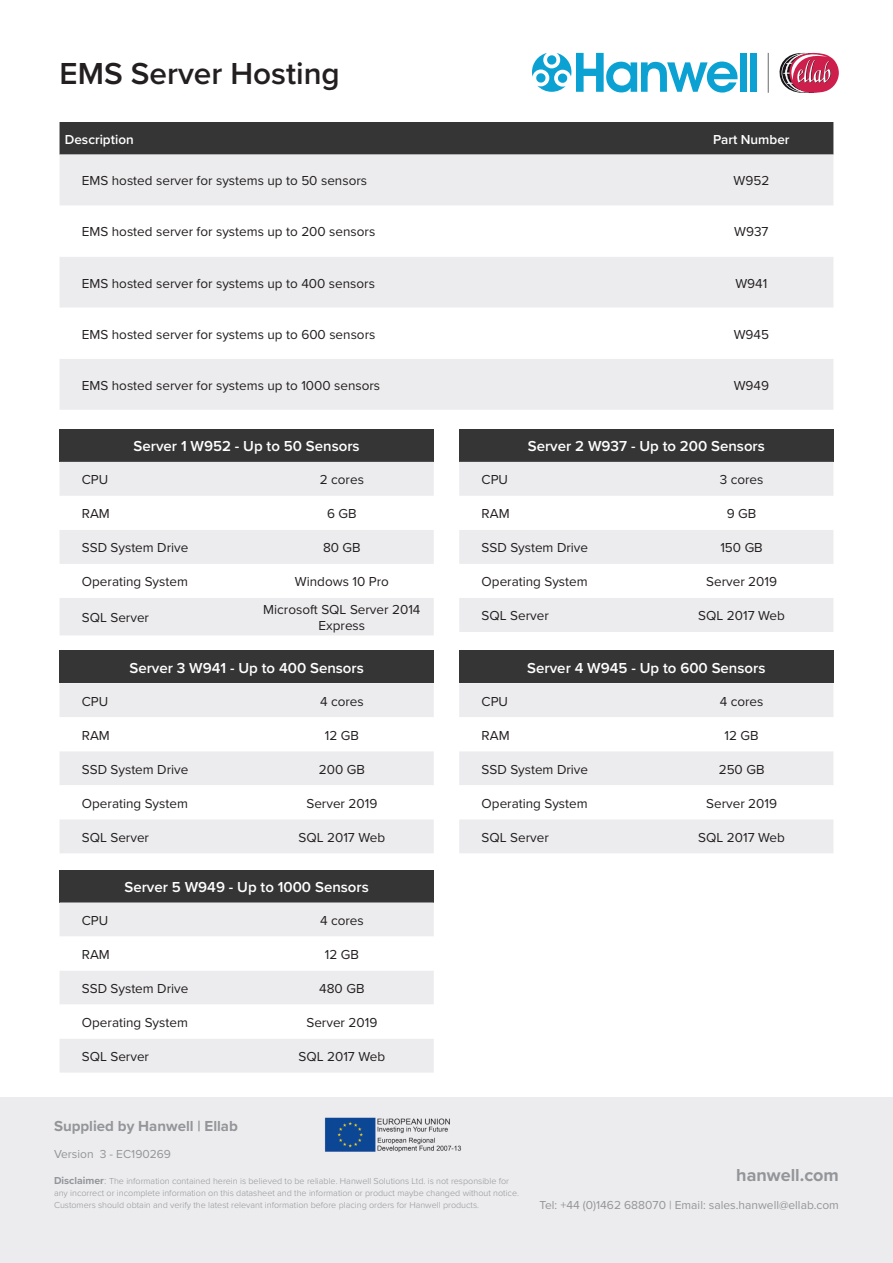
<style>
.page{position:relative;width:893px;height:1263px;background:#fff}
.page>*{position:absolute;margin:0;border:0;box-sizing:border-box;transform-origin:0 0}
.t1{font:600 31.5px "Proxima Nova";color:#231f20}
.t2{font:700 18px "Proxima Nova";color:#939598}
.t3{font:600 15px "Proxima Nova";color:#fff}
.t4{font:700 15px "Proxima Nova";color:#939598}
.t5{font:13.5px/16.2px "Proxima Nova";color:#231f20;text-align:center}
.t6{font:600 13.5px "Proxima Nova";color:#fff}
.t7{font:12px "Proxima Nova";color:#939598}
.t8{font:300 9px/12px "Proxima Nova";color:#939598}
.s1{font-weight:700;font-size:10.5px}
.s2{font-size:10.5px}
</style>
<div class="page">
<div style="left:0;top:1097px;width:893px;height:166px;background:#ececee"></div>
<img style="left:325px;top:1117px;width:137px;height:35px">
<div style="left:740px;top:53px;width:7px;height:39px;background:#0ba2d3"></div>
<div style="left:750px;top:53px;width:7px;height:39px;background:#0ba2d3"></div>
<svg style="left:532px;top:53px;width:205px;height:40px"></svg>
<hr style="left:768px;top:53px;width:1px;height:40px;background:#66696a">
<svg style="left:779px;top:53px;width:60px;height:40px"></svg>
<div style="left:60px;top:122px;width:773px;height:33px;background:#363536"></div>
<div style="left:60px;top:155px;width:773px;height:255px;background:#ececee"></div>
<svg style="left:60px;top:206px;width:773px;height:153px"></svg>
<div style="left:60px;top:429px;width:374px;height:33px;background:#363536"></div>
<div style="left:60px;top:462px;width:374px;height:173px;background:#ececee"></div>
<svg style="left:60px;top:496px;width:374px;height:102px"></svg>
<div style="left:459px;top:429px;width:374px;height:33px;background:#363536"></div>
<div style="left:459px;top:462px;width:374px;height:170px;background:#ececee"></div>
<svg style="left:459px;top:496px;width:374px;height:102px"></svg>
<div style="left:60px;top:651px;width:374px;height:32px;background:#363536"></div>
<div style="left:60px;top:683px;width:374px;height:170px;background:#ececee"></div>
<svg style="left:60px;top:717px;width:374px;height:102px"></svg>
<div style="left:459px;top:651px;width:374px;height:32px;background:#363536"></div>
<div style="left:459px;top:683px;width:374px;height:170px;background:#ececee"></div>
<svg style="left:459px;top:717px;width:374px;height:102px"></svg>
<div style="left:60px;top:870px;width:374px;height:32px;background:#363536"></div>
<div style="left:60px;top:902px;width:374px;height:170px;background:#ececee"></div>
<svg style="left:60px;top:936px;width:374px;height:102px"></svg>
<h1 class="t1" style="left:60px;top:50px;width:282px">EMS Server Hosting</h1>
<p class="t6" style="left:65px;top:129px;width:70px">Description</p>
<p class="t6" style="left:713px;top:129px;width:78px">Part Number</p>
<p class="t5" style="left:82px;top:172px;width:287px">EMS hosted server for systems up to 50 sensors</p>
<p class="t5" style="left:733px;top:172px;width:37px">W952</p>
<p class="t5" style="left:82px;top:223px;width:295px">EMS hosted server for systems up to 200 sensors</p>
<p class="t5" style="left:734px;top:223px;width:36px">W937</p>
<p class="t5" style="left:82px;top:274px;width:295px">EMS hosted server for systems up to 400 sensors</p>
<p class="t5" style="left:735px;top:274px;width:34px">W941</p>
<p class="t5" style="left:82px;top:325px;width:295px">EMS hosted server for systems up to 600 sensors</p>
<p class="t5" style="left:734px;top:325px;width:37px">W945</p>
<p class="t5" style="left:82px;top:376px;width:300px">EMS hosted server for systems up to 1000 sensors</p>
<p class="t5" style="left:734px;top:376px;width:37px">W949</p>
<p class="t3" style="left:134px;top:435px;width:228px">Server 1 W952 - Up to 50 Sensors</p>
<p class="t5" style="left:82px;top:471px;width:28px">CPU</p>
<p class="t5" style="left:320px;top:471px;width:46px">2 cores</p>
<p class="t5" style="left:82px;top:505px;width:30px">RAM</p>
<p class="t5" style="left:327px;top:505px;width:31px">6 GB</p>
<p class="t5" style="left:82px;top:539px;width:108px">SSD System Drive</p>
<p class="t5" style="left:323px;top:539px;width:39px">80 GB</p>
<p class="t5" style="left:82px;top:573px;width:108px">Operating System</p>
<p class="t5" style="left:295px;top:573px;width:95px">Windows 10 Pro</p>
<p class="t5" style="left:82px;top:609px;width:69px">SQL Server</p>
<p class="t5" style="left:263px;top:601px;width:159px">Microsoft SQL Server 2014<br>Express</p>
<p class="t3" style="left:129px;top:657px;width:236px">Server 3 W941 - Up to 400 Sensors</p>
<p class="t5" style="left:82px;top:692px;width:28px">CPU</p>
<p class="t5" style="left:320px;top:692px;width:45px">4 cores</p>
<p class="t5" style="left:82px;top:726px;width:30px">RAM</p>
<p class="t5" style="left:325px;top:726px;width:36px">12 GB</p>
<p class="t5" style="left:82px;top:760px;width:108px">SSD System Drive</p>
<p class="t5" style="left:319px;top:760px;width:48px">200 GB</p>
<p class="t5" style="left:82px;top:794px;width:108px">Operating System</p>
<p class="t5" style="left:306px;top:794px;width:72px">Server 2019</p>
<p class="t5" style="left:82px;top:828px;width:69px">SQL Server</p>
<p class="t5" style="left:299px;top:828px;width:88px">SQL 2017 Web</p>
<p class="t3" style="left:124px;top:876px;width:246px">Server 5 W949 - Up to 1000 Sensors</p>
<p class="t5" style="left:82px;top:912px;width:28px">CPU</p>
<p class="t5" style="left:320px;top:912px;width:45px">4 cores</p>
<p class="t5" style="left:82px;top:946px;width:30px">RAM</p>
<p class="t5" style="left:325px;top:946px;width:36px">12 GB</p>
<p class="t5" style="left:82px;top:980px;width:108px">SSD System Drive</p>
<p class="t5" style="left:319px;top:980px;width:47px">480 GB</p>
<p class="t5" style="left:82px;top:1014px;width:108px">Operating System</p>
<p class="t5" style="left:306px;top:1014px;width:72px">Server 2019</p>
<p class="t5" style="left:82px;top:1048px;width:69px">SQL Server</p>
<p class="t5" style="left:299px;top:1048px;width:88px">SQL 2017 Web</p>
<p class="t4" style="left:54px;top:1114px;width:185px">Supplied by Hanwell | Ellab</p>
<p class="t3" style="left:528px;top:435px;width:239px">Server 2 W937 - Up to 200 Sensors</p>
<p class="t5" style="left:482px;top:471px;width:28px">CPU</p>
<p class="t5" style="left:720px;top:471px;width:45px">3 cores</p>
<p class="t5" style="left:482px;top:505px;width:30px">RAM</p>
<p class="t5" style="left:727px;top:505px;width:31px">9 GB</p>
<p class="t5" style="left:482px;top:539px;width:108px">SSD System Drive</p>
<p class="t5" style="left:720px;top:539px;width:44px">150 GB</p>
<p class="t5" style="left:482px;top:573px;width:108px">Operating System</p>
<p class="t5" style="left:706px;top:573px;width:72px">Server 2019</p>
<p class="t5" style="left:482px;top:607px;width:69px">SQL Server</p>
<p class="t5" style="left:698px;top:607px;width:88px">SQL 2017 Web</p>
<p class="t3" style="left:527px;top:657px;width:240px">Server 4 W945 - Up to 600 Sensors</p>
<p class="t5" style="left:482px;top:692px;width:28px">CPU</p>
<p class="t5" style="left:720px;top:692px;width:45px">4 cores</p>
<p class="t5" style="left:482px;top:726px;width:30px">RAM</p>
<p class="t5" style="left:724px;top:726px;width:36px">12 GB</p>
<p class="t5" style="left:482px;top:760px;width:108px">SSD System Drive</p>
<p class="t5" style="left:719px;top:760px;width:47px">250 GB</p>
<p class="t5" style="left:482px;top:794px;width:108px">Operating System</p>
<p class="t5" style="left:706px;top:794px;width:72px">Server 2019</p>
<p class="t5" style="left:482px;top:828px;width:69px">SQL Server</p>
<p class="t5" style="left:698px;top:828px;width:88px">SQL 2017 Web</p>
<p class="t7" style="left:54px;top:1145px;width:118px">Version 3 - EC190269</p>
<p class="t8" style="left:54px;top:1174px;width:467px"><span class="s1">Disclaimer</span><span class="s2">:</span> The information contained herein is believed to be reliable. Hanwell Solutions Ltd. is not responsible for any incorrect or incomplete information on this datasheet and the information or product maybe changed without notice.<br>Customers should obtain and verify the latest relevant information before placing orders for Hanwell products.</p>
<h2 class="t2" style="left:736px;top:1161px;width:104px">hanwell.com</h2>
<p class="t7" style="left:540px;top:1195px;width:301px">Tel: +44 (0)1462 688070 | Email: sales.hanwell@ellab.com</p>
</div>
